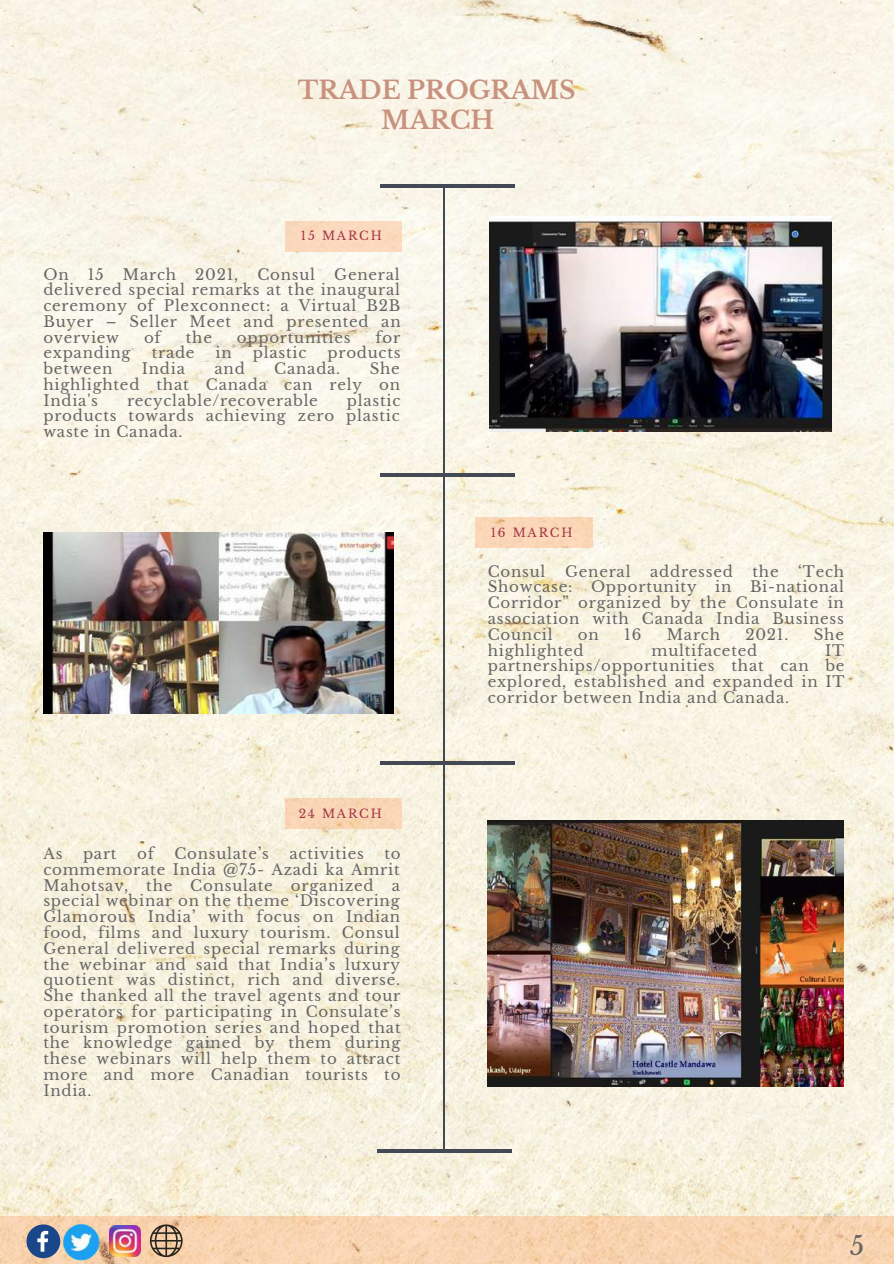
<style>
.page{position:relative;width:894px;height:1264px;background:#fff}
.page>*{position:absolute;margin:0;border:0;box-sizing:border-box;transform-origin:0 0}
.t1{font:25.35px "Libre Baskerville";color:#666}
.t2{font:700 24.9px/30.5px "Libre Baskerville";color:#c8927f;text-align:center}
.t3{font:15px/15.8px "Libre Baskerville";letter-spacing:.05em;color:#666;text-align:justify}
.t4{font:12px "Libre Baskerville";letter-spacing:.15em;color:#a33546}
</style>
<div class="page">
<img style="left:0;top:0;width:893px;height:1216px">
<svg style="left:0;top:1216px;width:893px;height:47px;background:#f7d2af"></svg>
<svg style="left:26px;top:1224px;width:32px;height:34px"></svg>
<img style="left:109px;top:1225px;width:32px;height:31px">
<svg style="left:150px;top:1224px;width:32px;height:33px"></svg>
<img style="left:489px;top:217px;width:342px;height:215px">
<hr style="left:380px;top:473px;width:134px;height:4px;background:#444956">
<div style="left:285px;top:221px;width:116px;height:30px;background:#fbd9bd"></div>
<div style="left:475px;top:517px;width:118px;height:30px;background:#fbd6b6"></div>
<div style="left:285px;top:798px;width:116px;height:30px;background:#fad5b4"></div>
<img style="left:43px;top:532px;width:351px;height:182px">
<img style="left:58px;top:1218px;width:45px;height:45px">
<hr style="left:380px;top:184px;width:134px;height:3px;background:#444956">
<hr style="left:380px;top:761px;width:134px;height:4px;background:#444956">
<hr style="left:377px;top:1149px;width:134px;height:3px;background:#444956">
<img style="left:487px;top:820px;width:356px;height:266px">
<hr style="left:443px;top:187px;width:1px;height:965px;background:#444956">
<h2 class="t2" style="left:298px;top:75px;width:279px">TRADE PROGRAMS<br>MARCH</h2>
<p class="t4" style="left:301px;top:229px;width:82px">15 MARCH</p>
<p class="t3" style="left:43px;top:266px;width:358px;text-indent:291px">General delivered special remarks at the inaugural ceremony of Plexconnect: a Virtual B2B Buyer – Seller Meet and presented an overview</p>
<p class="t3" style="left:43px;top:266px;width:27px">On</p>
<p class="t3" style="left:88px;top:266px;width:17px">15</p>
<p class="t3" style="left:123px;top:266px;width:55px">March</p>
<p class="t3" style="left:195px;top:266px;width:44px">2021,</p>
<p class="t3" style="left:257px;top:266px;width:59px">Consul</p>
<p class="t3" style="left:144px;top:329px;width:18px">of</p>
<p class="t3" style="left:186px;top:329px;width:28px">the</p>
<p class="t3" style="left:237px;top:329px;width:115px">opportunities</p>
<p class="t3" style="left:375px;top:329px;width:26px">for</p>
<p class="t3" style="left:43px;top:345px;width:89px">expanding</p>
<p class="t3" style="left:152px;top:345px;width:44px">trade</p>
<p class="t3" style="left:215px;top:345px;width:18px">in</p>
<p class="t3" style="left:253px;top:345px;width:55px">plastic</p>
<p class="t3" style="left:327px;top:345px;width:75px">products</p>
<p class="t3" style="left:43px;top:361px;width:70px">between</p>
<p class="t3" style="left:142px;top:361px;width:45px">India</p>
<p class="t3" style="left:214px;top:361px;width:32px">and</p>
<p class="t3" style="left:274px;top:361px;width:67px">Canada.</p>
<p class="t3" style="left:43px;top:361px;width:358px;text-indent:326px">She highlighted that Canada can rely on India's</p>
<p class="t3" style="left:43px;top:392px;width:358px;text-indent:303px">plastic products towards achieving zero plastic waste in Canada.</p>
<p class="t3" style="left:127px;top:392px;width:192px">recyclable/recoverable</p>
<p class="t4" style="left:298px;top:806px;width:85px">24 MARCH</p>
<p class="t3" style="left:43px;top:846px;width:21px">As</p>
<p class="t3" style="left:83px;top:846px;width:35px">part</p>
<p class="t3" style="left:137px;top:846px;width:18px">of</p>
<p class="t3" style="left:174px;top:846px;width:96px">Consulate’s</p>
<p class="t3" style="left:289px;top:846px;width:76px">activities</p>
<p class="t3" style="left:43px;top:846px;width:358px;text-indent:341px">to commemorate India @75- Azadi ka Amrit Mahotsav, the Consulate organized a special webinar on the theme ‘Discovering Glamorous India’ with focus on Indian food, films and luxury tourism. Consul General delivered special remarks during the webinar and said that India’s luxury quotient was distinct, rich and diverse.<br>She thanked all the travel agents and tour operators for participating in Consulate’s tourism promotion series and hoped that the knowledge gained by them during these webinars will help them to attract more and more Canadian tourists to India.</p>
<p class="t4" style="left:490px;top:525px;width:83px">16 MARCH</p>
<p class="t3" style="left:487px;top:563px;width:358px;text-indent:310px">‘Tech Showcase: Opportunity in Bi-national Corridor” organized by the Consulate in association with Canada India Business Council</p>
<p class="t3" style="left:487px;top:563px;width:59px">Consul</p>
<p class="t3" style="left:565px;top:563px;width:67px">General</p>
<p class="t3" style="left:650px;top:563px;width:84px">addressed</p>
<p class="t3" style="left:752px;top:563px;width:28px">the</p>
<p class="t3" style="left:577px;top:626px;width:22px">on</p>
<p class="t3" style="left:624px;top:626px;width:19px">16</p>
<p class="t3" style="left:666px;top:626px;width:55px">March</p>
<p class="t3" style="left:745px;top:626px;width:44px">2021.</p>
<p class="t3" style="left:813px;top:626px;width:32px">She</p>
<p class="t3" style="left:487px;top:642px;width:97px">highlighted</p>
<p class="t3" style="left:651px;top:642px;width:107px">multifaceted</p>
<p class="t3" style="left:487px;top:642px;width:358px;text-indent:337px">IT partnerships/opportunities that can be explored, established and expanded in IT corridor between India and Canada.</p>
<h1 class="t1" style="left:849px;top:1229px;width:16px">5</h1>
</div>
